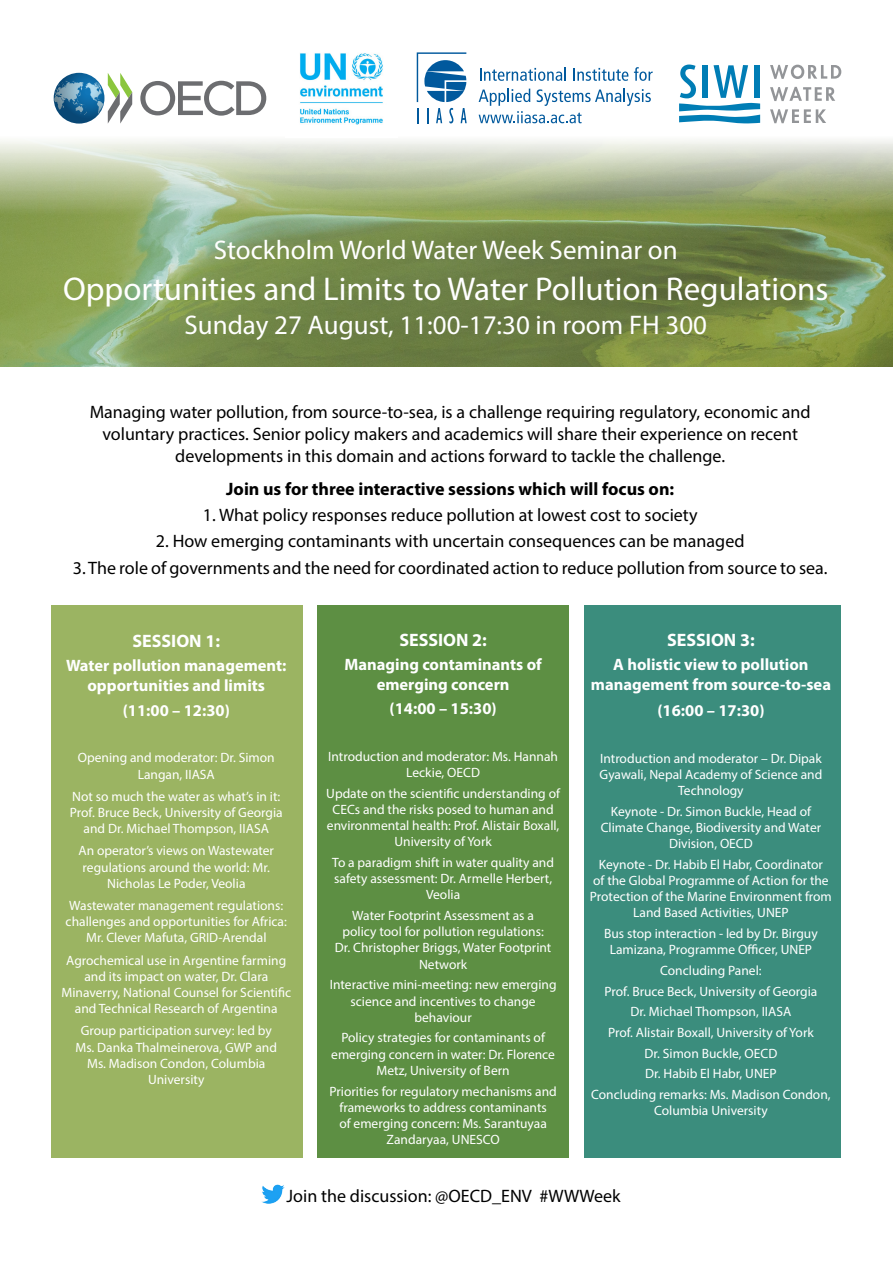
<style>
.page{position:relative;width:893px;height:1263px;background:#fff}
.page>*{position:absolute;margin:0;border:0;box-sizing:border-box;transform-origin:0 0}
.t1{font:33px "Myriad Pro";color:#fff}
.t2{font:27px "Myriad Pro";color:#fff}
.t3{font:18px/21.6px "Myriad Pro";color:#000;text-align:center}
.t4{font:700 18px "Myriad Pro";color:#000}
.t5{font:700 18px "Myriad Pro";color:#fff}
.t6{font:700 16.5px/19.8px "Myriad Pro";color:#fff;text-align:center}
.t7{font:13.5px/16.2px "Myriad Pro";color:#fff;text-align:center}
</style>
<div class="page">
<img style="left:0;top:140px;width:893px;height:227px">
<svg style="left:140px;top:81px;width:126px;height:35px"></svg>
<svg style="left:54px;top:73px;width:50px;height:51px;background:#3677a1"></svg>
<svg style="left:65px;top:80px;width:10px;height:2px"></svg>
<svg style="left:108px;top:73px;width:24px;height:51px"></svg>
<div style="left:51px;top:606px;width:252px;height:552px;background:#9bb462"></div>
<div style="left:317px;top:606px;width:252px;height:552px;background:#5d8f43"></div>
<div style="left:584px;top:606px;width:257px;height:552px;background:#3b8d7d"></div>
<svg style="left:770px;top:65px;width:71px;height:14px"></svg>
<svg style="left:770px;top:87px;width:65px;height:14px"></svg>
<svg style="left:770px;top:109px;width:56px;height:14px"></svg>
<svg style="left:679px;top:65px;width:81px;height:58px"></svg>
<div style="left:754px;top:65px;width:5px;height:33px;background:#007db5"></div>
<img style="left:261px;top:1184px;width:24px;height:20px">
<svg style="left:417px;top:52px;width:49px;height:50px"></svg>
<svg style="left:417px;top:108px;width:1px;height:15px"></svg>
<svg style="left:427px;top:108px;width:1px;height:15px"></svg>
<svg style="left:436px;top:108px;width:6px;height:15px"></svg>
<svg style="left:449px;top:108px;width:4px;height:15px"></svg>
<svg style="left:461px;top:108px;width:6px;height:15px"></svg>
<svg style="left:480px;top:67px;width:86px;height:14px"></svg>
<svg style="left:573px;top:68px;width:55px;height:13px"></svg>
<svg style="left:634px;top:67px;width:19px;height:14px"></svg>
<svg style="left:479px;top:89px;width:172px;height:34px"></svg>
<img style="left:300px;top:53px;width:83px;height:72px">
<p class="t2" style="left:214px;top:234px;width:465px">Stockholm World Water Week Seminar on</p>
<p class="t1" style="left:63px;top:268px;width:767px">Opportunities and Limits to Water Pollution Regulations</p>
<p class="t2" style="left:185px;top:309px;width:524px">Sunday 27 August, 11:00-17:30 in room FH 300</p>
<p class="t3" style="left:90px;top:401px;width:723px">Managing water pollution, from source-to-sea, is a challenge requiring regulatory, economic and voluntary practices. Senior policy makers and academics will share their experience on recent developments in this domain and actions forward to tackle the challenge.</p>
<p class="t4" style="left:226px;top:477px;width:449px">Join us for three interactive sessions which will focus on:</p>
<p class="t3" style="left:203px;top:504px;width:496px">1. What policy responses reduce pollution at lowest cost to society</p>
<p class="t3" style="left:156px;top:530px;width:590px">2. How emerging contaminants with uncertain consequences can be managed</p>
<p class="t3" style="left:73px;top:556px;width:756px">3. The role of governments and the need for coordinated action to reduce pollution from source to sea.</p>
<p class="t5" style="left:133px;top:629px;width:89px">SESSION 1:</p>
<p class="t6" style="left:66px;top:655px;width:222px">Water pollution management: opportunities and limits</p>
<p class="t6" style="left:123px;top:699px;width:109px">(11:00 – 12:30)</p>
<p class="t7" style="left:78px;top:749px;width:198px">Opening and moderator: Dr. Simon<br>Langan, IIASA</p>
<p class="t7" style="left:70px;top:788px;width:214px">Not so much the water as what’s in it:<br>Prof. Bruce Beck, University of Georgia and Dr. Michael Thompson, IIASA</p>
<p class="t7" style="left:79px;top:842px;width:197px">An operator’s views on Wastewater regulations around the world: Mr.<br>Nicholas Le Poder, Veolia</p>
<p class="t7" style="left:66px;top:897px;width:223px">Wastewater management regulations: challenges and opportunities for Africa:<br>Mr. Clever Mafuta, GRID-Arendal</p>
<p class="t7" style="left:61px;top:952px;width:231px">Agrochemical use in Argentine farming and its impact on water, Dr. Clara Minaverry, National Counsel for Scientific and Technical Research of Argentina</p>
<p class="t7" style="left:76px;top:1022px;width:203px">Group participation survey: led by<br>Ms. Danka Thalmeinerova, GWP and<br>Ms. Madison Condon, Columbia<br>University</p>
<p class="t5" style="left:399px;top:628px;width:89px">SESSION 2:</p>
<p class="t6" style="left:344px;top:654px;width:199px">Managing contaminants of emerging concern</p>
<p class="t6" style="left:390px;top:698px;width:109px">(14:00 – 15:30)</p>
<p class="t7" style="left:328px;top:748px;width:231px">Introduction and moderator: Ms. Hannah<br>Leckie, OECD</p>
<p class="t7" style="left:326px;top:785px;width:235px">Update on the scientific understanding of CECs and the risks posed to human and environmental health: Prof. Alistair Boxall, University of York</p>
<p class="t7" style="left:332px;top:854px;width:223px">To a paradigm shift in water quality and safety assessment: Dr. Armelle Herbert,<br>Veolia</p>
<p class="t7" style="left:335px;top:907px;width:218px">Water Footprint Assessment as a policy tool for pollution regulations:<br>Dr. Christopher Briggs, Water Footprint<br>Network</p>
<p class="t7" style="left:330px;top:976px;width:228px">Interactive mini-meeting: new emerging science and incentives to change behaviour</p>
<p class="t7" style="left:331px;top:1030px;width:225px">Policy strategies for contaminants of emerging concern in water: Dr. Florence<br>Metz, University of Bern</p>
<p class="t7" style="left:329px;top:1083px;width:229px">Priorities for regulatory mechanisms and frameworks to address contaminants<br>of emerging concern: Ms. Sarantuyaa Zandaryaa, UNESCO</p>
<p class="t5" style="left:667px;top:628px;width:89px">SESSION 3:</p>
<p class="t6" style="left:591px;top:654px;width:242px">A holistic view to pollution management from source-to-sea</p>
<p class="t6" style="left:657px;top:700px;width:109px">(16:00 – 17:30)</p>
<p class="t7" style="left:600px;top:750px;width:224px">Introduction and moderator – Dr. Dipak<br>Gyawali, Nepal Academy of Science and<br>Technology</p>
<p class="t7" style="left:601px;top:803px;width:222px">Keynote - Dr. Simon Buckle, Head of<br>Climate Change, Biodiversity and Water<br>Division, OECD</p>
<p class="t7" style="left:590px;top:856px;width:243px">Keynote - Dr. Habib El Habr, Coordinator<br>of the Global Programme of Action for the Protection of the Marine Environment from Land Based Activities, UNEP</p>
<p class="t7" style="left:604px;top:925px;width:215px">Bus stop interaction - led by Dr. Birguy<br>Lamizana, Programme Officer, UNEP</p>
<p class="t7" style="left:660px;top:962px;width:103px">Concluding Panel:</p>
<p class="t7" style="left:604px;top:983px;width:214px">Prof. Bruce Beck, University of Georgia</p>
<p class="t7" style="left:630px;top:1003px;width:162px">Dr. Michael Thompson, IIASA</p>
<p class="t7" style="left:608px;top:1024px;width:207px">Prof. Alistair Boxall, University of York</p>
<p class="t7" style="left:645px;top:1045px;width:134px">Dr. Simon Buckle, OECD</p>
<p class="t7" style="left:645px;top:1066px;width:133px">Dr. Habib El Habr, UNEP</p>
<p class="t7" style="left:591px;top:1086px;width:241px">Concluding remarks: Ms. Madison Condon,<br>Columbia University</p>
<p class="t3" style="left:287px;top:1184px;width:336px">Join the discussion: @OECD_ENV #WWWeek</p>
</div>
